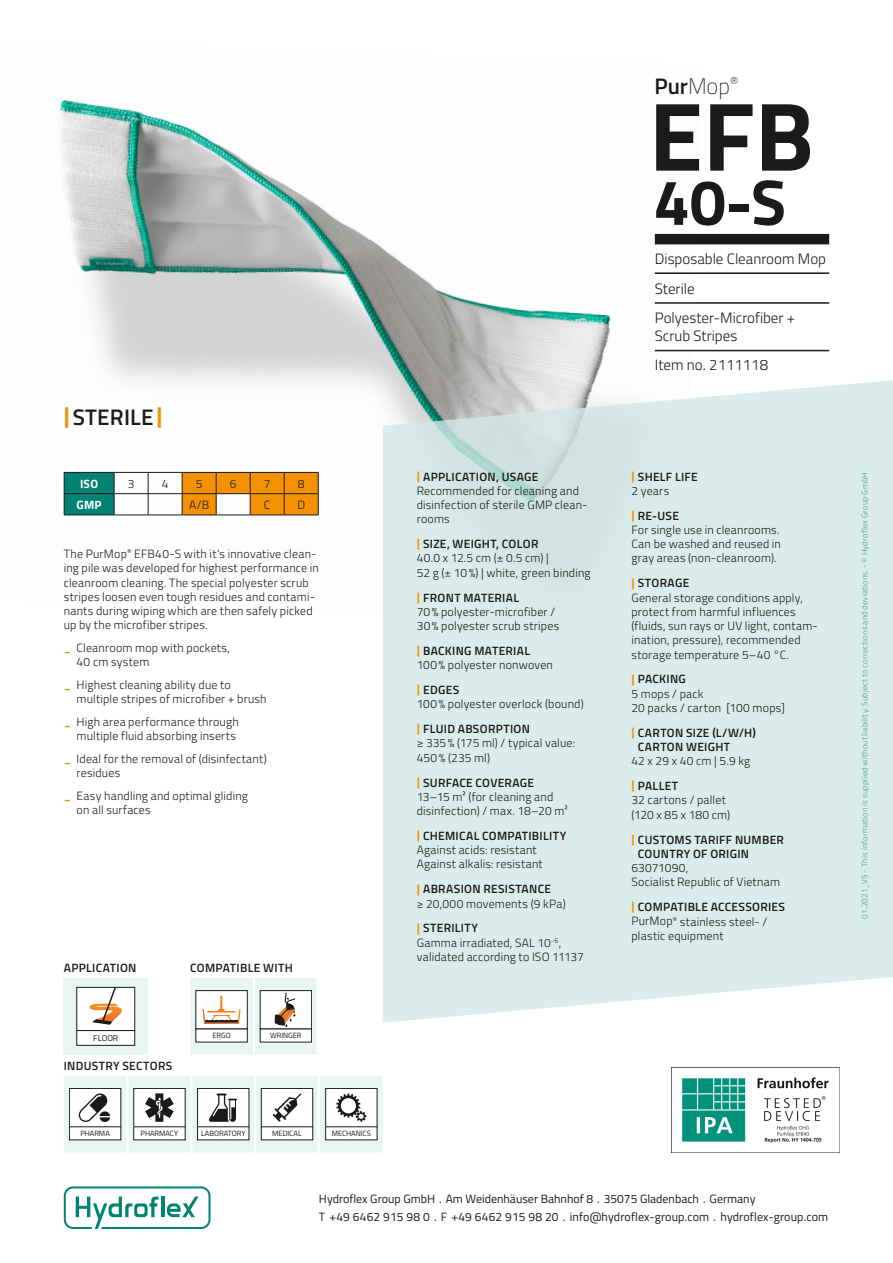
<style>
.page{position:relative;width:893px;height:1263px;background:#fff}
.page>*{position:absolute;margin:0;border:0;box-sizing:border-box;transform-origin:0 0}
.t1{font:700 97.5px "Titillium";color:#1a1a18}
.t2{font:700 64.5px "Titillium";color:#1a1a18}
.t3{font:600 22.5px "Titillium";letter-spacing:.01em;color:#1a1a18}
.t4{font:300 15px/29.7px "Titillium";color:#1a1a18}
.t5{font:300 12px/14.2px "Titillium";letter-spacing:.015em;color:#1a1a18}
.t6{font:12px/18px "Titillium";color:#1a1a18}
.t7{font:600 12px/14.2px "Titillium";letter-spacing:.025em;color:#1a1a18}
.t8{font:700 12px "Titillium";letter-spacing:.015em;color:#fff}
.t9{font:8.55px "Titillium";letter-spacing:-.005em;color:#1a1a18}
.t10{font:8.25px "Titillium";letter-spacing:.025em;color:#5cafa8}
.t11{font:7.65px "Titillium";letter-spacing:-.01em;color:#1a1a18}
.s1{font-weight:700;color:#f39100}
.s2{font-weight:600}
.s3{font-weight:100}
.s4{font-weight:300}
</style>
<div class="page">
<svg style="left:64px;top:1186px;width:146px;height:43px"></svg>
<img style="left:60px;top:100px;width:642px;height:524px">
<hr style="left:655px;top:272px;width:174px;height:2px;background:#1a1a18">
<hr style="left:655px;top:302px;width:174px;height:2px;background:#1a1a18">
<hr style="left:655px;top:350px;width:174px;height:1px;background:#1a1a18">
<div style="left:655px;top:234px;width:174px;height:10px;background:#1a1a18"></div>
<hr style="left:114px;top:472px;width:34px;height:1px;background:#1a1a18">
<hr style="left:148px;top:472px;width:34px;height:1px;background:#1a1a18">
<hr style="left:114px;top:493px;width:34px;height:1px;background:#1a1a18">
<svg style="left:64px;top:472px;width:51px;height:42px;background:#037a6e"></svg>
<hr style="left:148px;top:493px;width:34px;height:1px;background:#1a1a18">
<svg style="left:148px;top:473px;width:1px;height:41px"></svg>
<svg style="left:182px;top:472px;width:137px;height:42px;background:#e3941f"></svg>
<hr style="left:64px;top:514px;width:50px;height:1px;background:#1a1a18">
<hr style="left:114px;top:514px;width:34px;height:1px;background:#1a1a18">
<hr style="left:148px;top:514px;width:34px;height:1px;background:#1a1a18">
<hr style="left:182px;top:514px;width:34px;height:1px;background:#1a1a18">
<hr style="left:216px;top:514px;width:34px;height:1px;background:#1a1a18">
<hr style="left:250px;top:514px;width:34px;height:1px;background:#1a1a18">
<hr style="left:284px;top:514px;width:35px;height:1px;background:#1a1a18">
<svg style="left:64px;top:1076px;width:319px;height:76px"></svg>
<svg style="left:190px;top:978px;width:127px;height:76px"></svg>
<div style="left:64px;top:978px;width:85px;height:76px;background:#e9f5f3"></div>
<hr style="left:148px;top:978px;width:2px;height:76px;background:#fff">
<div style="left:77px;top:987px;width:58px;height:43px;background:#fff"></div>
<div style="left:76px;top:987px;width:59px;height:44px;border:1px solid #1a1a18"></div>
<div style="left:76px;top:1030px;width:59px;height:16px;background:#fff;border:1px solid #1a1a18"></div>
<svg style="left:89px;top:987px;width:33px;height:38px"></svg>
<svg style="left:383px;top:379px;width:510px;height:644px;background:#daece9"></svg>
<img style="left:672px;top:1067px;width:168px;height:85px">
<h3 class="t3" style="left:64px;top:400px;width:100px"><span class="s1">|</span>STERILE<span class="s1">|</span></h3>
<p class="t8" style="left:80px;top:474px;width:20px">ISO</p>
<p class="t5" style="left:128px;top:476px;width:8px">3</p>
<p class="t5" style="left:162px;top:476px;width:8px">4</p>
<p class="t5" style="left:196px;top:476px;width:8px">5</p>
<p class="t5" style="left:230px;top:476px;width:8px">6</p>
<p class="t5" style="left:264px;top:476px;width:8px">7</p>
<p class="t5" style="left:298px;top:476px;width:8px">8</p>
<p class="t8" style="left:77px;top:495px;width:27px">GMP</p>
<p class="t5" style="left:189px;top:497px;width:22px">A/B</p>
<p class="t5" style="left:264px;top:497px;width:8px">C</p>
<p class="t5" style="left:297px;top:497px;width:9px">D</p>
<p class="t5" style="left:64px;top:546px;width:257px">The PurMop<sup>®</sup> EFB40-S with it‘s innovative clean&shy;ing pile was developed for highest performance in cleanroom cleaning. The special polyester scrub stripes loosen even tough residues and contami&shy;nants during wiping which are then safely picked up by the microfiber stripes.</p>
<p class="t5" style="left:77px;top:640px;width:155px;text-indent:-13px"><span class="s1">_</span> Cleanroom mop with pockets,<br>40 cm system</p>
<p class="t5" style="left:77px;top:677px;width:192px;text-indent:-13px"><span class="s1">_</span> Highest cleaning ability due to multiple stripes of microfiber + brush</p>
<p class="t5" style="left:64px;top:714px;width:177px;text-align:right"><span class="s1">_</span> High area performance through multiple fluid absorbing inserts</p>
<p class="t5" style="left:77px;top:751px;width:192px;text-indent:-13px"><span class="s1">_</span> Ideal for the removal of (disinfectant) residues</p>
<p class="t5" style="left:77px;top:788px;width:173px;text-indent:-13px"><span class="s1">_</span> Easy handling and optimal gliding on all surfaces</p>
<p class="t7" style="left:64px;top:960px;width:74px">APPLICATION</p>
<p class="t7" style="left:190px;top:960px;width:104px">COMPATIBLE WITH</p>
<p class="t9" style="left:93px;top:1032px;width:26px">FLOOR</p>
<p class="t7" style="left:64px;top:1058px;width:110px">INDUSTRY SECTORS</p>
<p class="t11" style="left:212px;top:1030px;width:20px">ERGO</p>
<p class="t11" style="left:270px;top:1030px;width:33px">WRINGER</p>
<p class="t11" style="left:80px;top:1128px;width:31px">PHARMA</p>
<p class="t11" style="left:141px;top:1128px;width:39px">PHARMACY</p>
<p class="t11" style="left:201px;top:1128px;width:46px">LABORATORY</p>
<p class="t11" style="left:272px;top:1128px;width:31px">MEDICAL</p>
<p class="t11" style="left:332px;top:1128px;width:41px">MECHANICS</p>
<p class="t5" style="left:417px;top:469px;width:172px"><span class="s1">|</span> <span class="s2">APPLICATION, USAGE<br></span>Recommended for cleaning and disinfection of sterile GMP clean&shy;rooms</p>
<p class="t5" style="left:417px;top:536px;width:175px"><span class="s1">|</span> <span class="s2">SIZE, WEIGHT, COLOR<br></span>40.0 x 12.5 cm (± 0.5 cm) |<br>52 g (± 10%) | white, green binding</p>
<p class="t5" style="left:417px;top:590px;width:144px"><span class="s1">|</span> <span class="s2">FRONT MATERIAL<br></span>70% polyester-microfiber /<br>30% polyester scrub stripes</p>
<p class="t5" style="left:417px;top:643px;width:138px"><span class="s1">|</span> <span class="s2">BACKING MATERIAL<br></span>100% polyester nonwoven</p>
<p class="t5" style="left:417px;top:682px;width:169px"><span class="s1">|</span> <span class="s2">EDGES<br></span>100% polyester overlock (bound)</p>
<p class="t5" style="left:417px;top:721px;width:160px"><span class="s1">|</span> <span class="s2">FLUID ABSORPTION<br></span>≥ 335% (175 ml) / typical value:<br>450% (235 ml)</p>
<p class="t5" style="left:417px;top:775px;width:153px"><span class="s1">|</span> <span class="s2">SURFACE COVERAGE<br></span>13–15 m² (for cleaning and disinfection) / max. 18–20 m²</p>
<p class="t5" style="left:417px;top:828px;width:151px"><span class="s1">|</span> <span class="s2">CHEMICAL COMPATIBILITY<br></span>Against acids: resistant<br>Against alkalis: resistant</p>
<p class="t5" style="left:417px;top:881px;width:151px"><span class="s1">|</span> <span class="s2">ABRASION RESISTANCE<br></span>≥ 20,000 movements (9 kPa)</p>
<p class="t5" style="left:417px;top:920px;width:169px"><span class="s1">|</span> <span class="s2">STERILITY<br></span>Gamma irradiated, SAL 10<sup>-6</sup>, validated according to ISO 11137</p>
<h3 class="t3" style="left:654px;top:69px;width:86px">Pur<span class="s3">Mop</span><sup>®</sup></h3>
<h1 class="t1" style="left:649px;top:62px;width:167px">EFB</h1>
<h2 class="t2" style="left:654px;top:153px;width:134px">40-S</h2>
<p class="t4" style="left:655px;top:243px;width:173px">Disposable Cleanroom Mop<br>Sterile<br>Polyester-Microfiber +</p>
<p class="t4" style="left:655px;top:321px;width:115px;line-height:29px">Scrub Stripes<br>Item no. 2111118</p>
<p class="t7" style="left:631px;top:469px;width:68px"><span class="s1">|</span> SHELF LIFE<br><span class="s4">2 years</span></p>
<p class="t5" style="left:631px;top:508px;width:151px"><span class="s1">|</span> <span class="s2">RE-USE<br></span>For single use in cleanrooms.<br>Can be washed and reused in gray areas (non-cleanroom).</p>
<p class="t5" style="left:631px;top:575px;width:188px"><span class="s1">|</span> <span class="s2">STORAGE<br></span>General storage conditions apply, protect from harmful influences (fluids, sun rays or UV light, contam&shy;ination, pressure), recommended storage temperature 5–40 °C.</p>
<p class="t5" style="left:631px;top:671px;width:155px"><span class="s1">|</span> <span class="s2">PACKING<br></span>5 mops / pack<br>20 packs / carton [100 mops]</p>
<p class="t7" style="left:638px;top:725px;width:120px;text-indent:-6px"><span class="s1">|</span> CARTON SIZE (L/W/H)<br>CARTON WEIGHT</p>
<p class="t5" style="left:631px;top:748px;width:120px;line-height:24.9px">42 x 29 x 40 cm | 5.9 kg <span class="s1">|</span> <span class="s2">PALLET</span></p>
<p class="t5" style="left:631px;top:792px;width:100px">32 cartons / pallet (120 x 85 x 180 cm)</p>
<p class="t7" style="left:638px;top:831px;width:148px;text-indent:-6px"><span class="s1">|</span> CUSTOMS TARIFF NUMBER<br>COUNTRY OF ORIGIN</p>
<p class="t5" style="left:631px;top:860px;width:150px">63071090,<br>Socialist Republic of Vietnam</p>
<p class="t5" style="left:631px;top:899px;width:155px"><span class="s1">|</span> <span class="s2">COMPATIBLE ACCESSORIES<br></span>PurMop<sup>®</sup> stainless steel- / plastic equipment</p>
<p class="t6" style="left:319px;top:1189px;width:511px">Hydroflex Group GmbH . Am Weidenhäuser Bahnhof 8 . 35075 Gladenbach . Germany<br>T +49 6462 915 98 0 . F +49 6462 915 98 20 . info@hydroflex-group.com . hydroflex-group.com</p>
<p class="t10" style="left:858px;top:918px;width:448px;rotate:-90deg">01.2021_V5 - This information is supplied without liability. Subject to corrections and deviations. - © Hydroflex Group GmbH</p>
</div>
